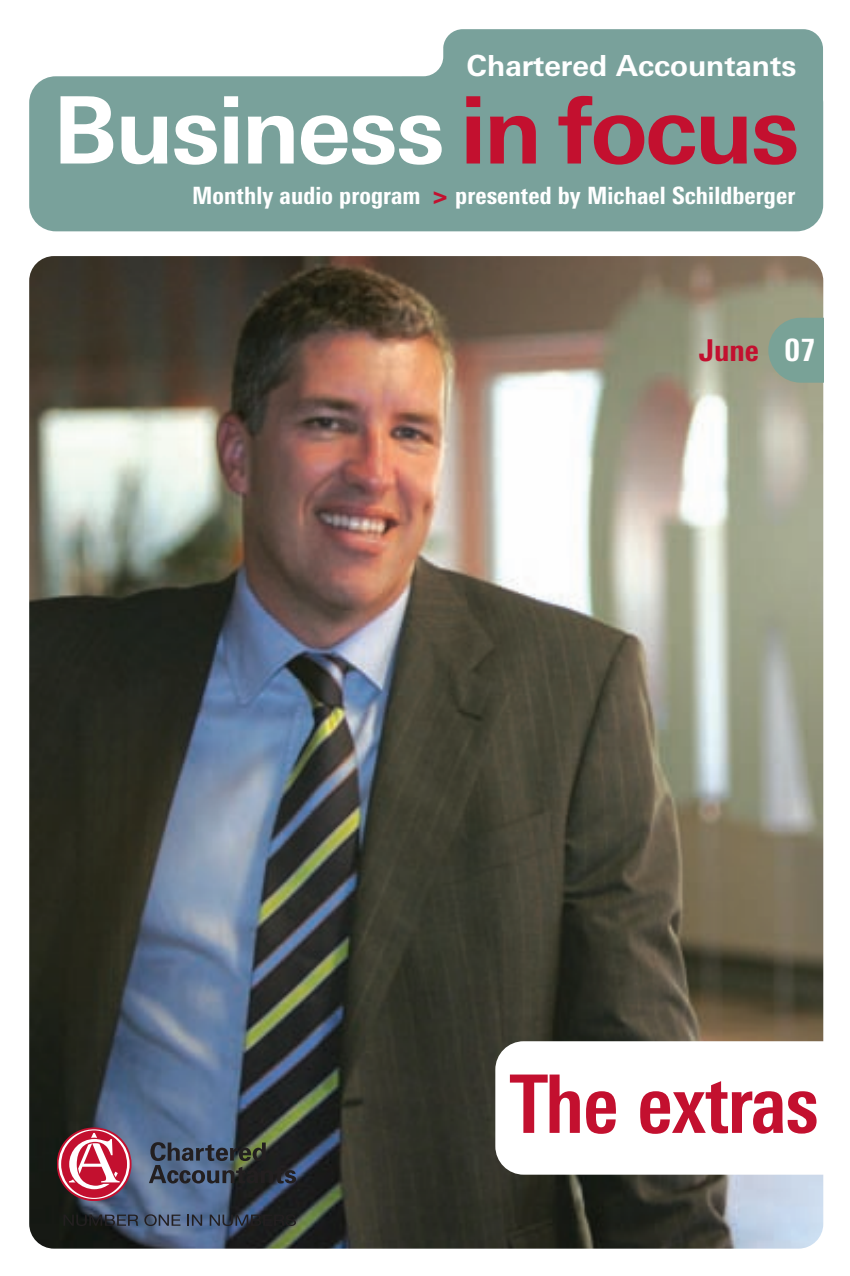
<style>
.page{position:relative;width:850px;height:1276px;background:#fff}
.page>*{position:absolute;margin:0;border:0;box-sizing:border-box;transform-origin:0 0}
.t1{font:700 93px "Linotype Univers Basic";letter-spacing:-.025em;color:#fff}
.t2{font:700 condensed 80.75px "Linotype Univers";letter-spacing:-.015em;color:#c3102f}
.t3{font:800 condensed 30px "Linotype Univers";color:#c3102f}
.t4{font:700 29px "Linotype Univers Basic";color:#fff}
.t5{font:800 condensed 23.75px "Linotype Univers";color:#fff}
.s1{color:#c3102f}
.s2{font-size:31.25px;color:#fff}
</style>
<div class="page">
<img style="left:29px;top:29px;width:795px;height:1220px">
<p class="t4" style="left:466px;top:55px;width:331px">Chartered Accountants</p>
<h1 class="t1" style="left:53px;top:96px;width:748px">Business <span class="s1">in focus</span></h1>
<p class="t5" style="left:192px;top:187px;width:604px">Monthly audio program <span class="s1">&gt;</span> presented by Michael Schildberger</p>
<p class="t3" style="left:698px;top:339px;width:118px">June <span class="s2">07</span></p>
<h2 class="t2" style="left:509px;top:1075px;width:310px">The extras</h2>
</div>
